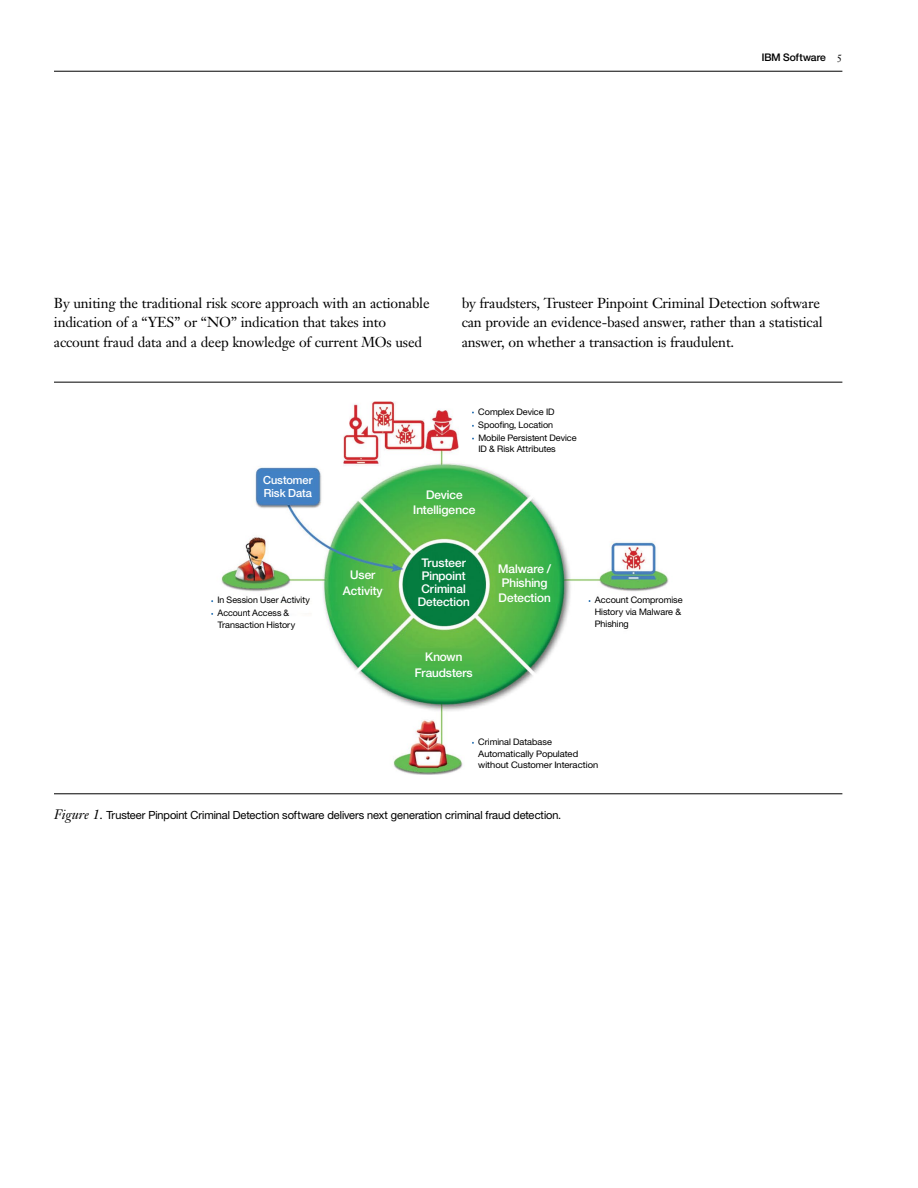
<style>
.page{position:relative;width:918px;height:1188px;background:#fff}
.page>*{position:absolute;margin:0;border:0;box-sizing:border-box;transform-origin:0 0}
.t1{font:14.25px/19.5px "Janson Text LT Pro";letter-spacing:-.015em;color:#000}
.t2{font:500 12px/15.8px "Helv Neuefor IBM";color:#fff;text-align:center}
.t3{font:11.25px "Helv Neuefor IBM";letter-spacing:-.005em;color:#000}
.t4{font:500 11.25px/13.8px "Helv Neuefor IBM";color:#fff}
.t5{font:500 10.5px "Helv Neuefor IBM";color:#000}
.t6{font:9px/13.2px "Helv Neuefor IBM";color:#000}
.s1{font-family:"Janson Text";font-weight:400}
.s2{font-family:"Janson Text LT Pro";font-style:italic;font-size:13.5px}
</style>
<div class="page">
<hr style="left:54px;top:71px;width:788px;height:1px;background:#000">
<hr style="left:54px;top:793px;width:788px;height:1px;background:#000">
<hr style="left:54px;top:382px;width:788px;height:1px;background:#000">
<img style="left:212px;top:401px;width:457px;height:373px">
<p class="t5" style="left:762px;top:51px;width:82px">IBM Software <span class="s1">5</span></p>
<p class="t1" style="left:54px;top:293px;width:377px">By uniting the traditional risk score approach with an actionable indication of a “YES” or “NO” indication that takes into account fraud data and a deep knowledge of current MOs used</p>
<p class="t1" style="left:462px;top:293px;width:363px">by fraudsters, Trusteer Pinpoint Criminal Detection software can provide an evidence-based answer, rather than a statistical answer, on whether a transaction is fraudulent.</p>
<p class="t6" style="left:478px;top:405px;width:100px">Complex Device ID<br>Spoofing, Location<br>Mobile Persistent Device</p>
<p class="t6" style="left:478px;top:442px;width:79px">ID &amp; Risk Attributes</p>
<p class="t4" style="left:263px;top:473px;width:51px">Customer<br>Risk Data</p>
<p class="t2" style="left:413px;top:486px;width:64px">Device<br>Intelligence</p>
<p class="t2" style="left:422px;top:556px;width:46px;line-height:13.2px;text-align:justify">Trusteer Pinpoint Criminal</p>
<p class="t2" style="left:343px;top:567px;width:41px">User<br>Activity</p>
<p class="t6" style="left:217px;top:593px;width:94px">In Session User Activity</p>
<p class="t2" style="left:418px;top:594px;width:54px">Detection</p>
<p class="t6" style="left:217px;top:607px;width:79px;line-height:11.2px">Account Access &amp;<br>Transaction History</p>
<p class="t2" style="left:415px;top:649px;width:59px">Known<br>Fraudsters</p>
<p class="t2" style="left:498px;top:562px;width:54px;line-height:14.2px;text-align:left">Malware /<br>Phishing<br>Detection</p>
<p class="t6" style="left:595px;top:594px;width:89px;line-height:11.7px">Account Compromise<br>History via Malware &amp;<br>Phishing</p>
<p class="t6" style="left:478px;top:736px;width:122px;line-height:11.6px">Criminal Database<br>Automatically Populated without Customer Interaction</p>
<p class="t3" style="left:54px;top:808px;width:508px"><span class="s2">Figure 1.</span> Trusteer Pinpoint Criminal Detection software delivers next generation criminal fraud detection.</p>
</div>
